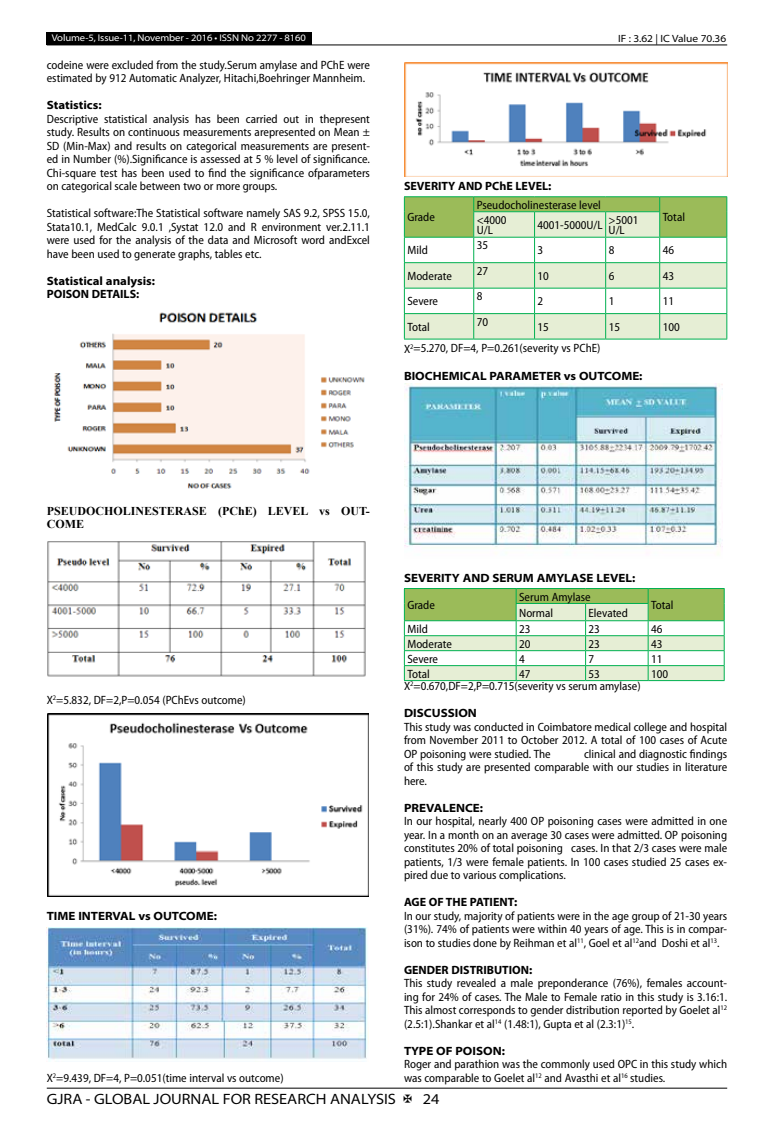
<style>
.page{position:relative;width:774px;height:1136px;background:#fff}
.page>*{position:absolute;margin:0;border:0;box-sizing:border-box;transform-origin:0 0}
.t1{font:semi-expanded 15px "Myriad Pro";color:#000}
.t2{font:semi-condensed 12px/13.5px "Myriad Pro";color:#000}
.t3{font:700 semi-expanded 12px "Myriad Pro";color:#000}
.t4{font:700 12px/13.5px "Times New Roman";color:#000}
.t5{font:700 12px "Myriad Pro";color:#000}
.t6{font:semi-expanded 10.5px "Myriad Pro";color:#000}
.t7{font:semi-expanded 9.75px "Myriad Pro";letter-spacing:-.01em;color:#fff}
.s1{font-stretch:semi-expanded}
.s2{font-weight:700;font-stretch:normal}
.s3{font-weight:700;font-stretch:semi-expanded}
</style>
<div class="page">
<hr style="left:47px;top:1087px;width:680px;height:1px;background:#000">
<div style="left:47px;top:32px;width:265px;height:13px;background:#000"></div>
<hr style="left:47px;top:45px;width:680px;height:1px;background:#000">
<img style="left:54px;top:312px;width:311px;height:177px">
<img style="left:47px;top:541px;width:319px;height:136px">
<img style="left:47px;top:713px;width:321px;height:182px">
<img style="left:47px;top:927px;width:320px;height:134px">
<img style="left:404px;top:63px;width:324px;height:114px">
<hr style="left:404px;top:196px;width:70px;height:1px;background:#00b050">
<hr style="left:474px;top:196px;width:60px;height:1px;background:#00b050">
<hr style="left:534px;top:196px;width:72px;height:1px;background:#00b050">
<hr style="left:606px;top:196px;width:54px;height:1px;background:#00b050">
<hr style="left:660px;top:196px;width:67px;height:1px;background:#00b050">
<svg style="left:404px;top:197px;width:323px;height:141px"></svg>
<hr style="left:404px;top:338px;width:70px;height:1px;background:#00b050">
<hr style="left:474px;top:338px;width:60px;height:1px;background:#00b050">
<hr style="left:534px;top:338px;width:72px;height:1px;background:#00b050">
<hr style="left:606px;top:338px;width:54px;height:1px;background:#00b050">
<hr style="left:660px;top:338px;width:67px;height:1px;background:#00b050">
<img style="left:404px;top:383px;width:319px;height:172px">
<svg style="left:404px;top:588px;width:321px;height:92px"></svg>
<hr style="left:404px;top:680px;width:112px;height:1px;background:#00b050">
<hr style="left:516px;top:680px;width:69px;height:1px;background:#00b050">
<hr style="left:585px;top:680px;width:63px;height:1px;background:#00b050">
<hr style="left:648px;top:680px;width:76px;height:1px;background:#00b050">
<p class="t7" style="left:52px;top:32px;width:256px">Volume-5, Issue-11, November - 2016 • ISSN No 2277 - 8160</p>
<p class="t6" style="left:618px;top:32px;width:110px">IF : 3.62 | IC Value 70.36</p>
<p class="t2" style="left:47px;top:58px;width:325px">codeine were excluded from the study.Serum amylase and PChE were estimated by 912 Automatic Analyzer, Hitachi,Boehringer Mannheim.</p>
<p class="t3" style="left:47px;top:98px;width:56px">Statistics:</p>
<p class="t2" style="left:47px;top:112px;width:325px;text-align:justify">Descriptive statistical analysis has been carried out in thepresent study. Results on continuous measurements arepresented on Mean ± SD (Min-Max) and results on categorical measurements are present&shy;ed in Number (%).Significance is assessed at 5 % level of significance.<br>Chi-square test has been used to find the significance ofparameters on categorical scale between two or more groups.</p>
<p class="t2" style="left:47px;top:207px;width:325px;text-align:justify">Statistical software:The Statistical software namely SAS 9.2, SPSS 15.0, Stata10.1, MedCalc 9.0.1 ,Systat 12.0 and R environment ver.2.11.1 were used for the analysis of the data and Microsoft word andExcel have been used to generate graphs, tables etc.</p>
<p class="t3" style="left:47px;top:274px;width:110px">Statistical analysis:</p>
<p class="t5" style="left:47px;top:288px;width:94px">POISON DETAILS:</p>
<p class="t5" style="left:404px;top:180px;width:149px">SEVERITY AND PChE LEVEL<span class="s1">:</span></p>
<p class="t2" style="left:407px;top:211px;width:29px">Grade</p>
<p class="t2" style="left:477px;top:197px;width:126px;line-height:15px">Pseudocholinesterase level &lt;4000</p>
<p class="t2" style="left:663px;top:211px;width:24px">Total</p>
<p class="t2" style="left:537px;top:218px;width:103px">4001-5000U/L &gt;5001</p>
<p class="t2" style="left:609px;top:224px;width:18px">U/L</p>
<p class="t2" style="left:477px;top:224px;width:18px">U/L</p>
<p class="t2" style="left:477px;top:239px;width:13px">35</p>
<p class="t2" style="left:407px;top:244px;width:22px">Mild</p>
<p class="t2" style="left:537px;top:244px;width:7px">3</p>
<p class="t2" style="left:609px;top:244px;width:7px">8</p>
<p class="t2" style="left:663px;top:244px;width:13px">46</p>
<p class="t2" style="left:477px;top:264px;width:13px">27</p>
<p class="t2" style="left:407px;top:269px;width:46px">Moderate</p>
<p class="t2" style="left:537px;top:269px;width:13px">10</p>
<p class="t2" style="left:609px;top:269px;width:7px">6</p>
<p class="t2" style="left:663px;top:269px;width:13px">43</p>
<p class="t2" style="left:477px;top:289px;width:7px">8</p>
<p class="t2" style="left:407px;top:295px;width:32px">Severe</p>
<p class="t2" style="left:537px;top:295px;width:7px">2</p>
<p class="t2" style="left:609px;top:295px;width:7px">1</p>
<p class="t2" style="left:663px;top:295px;width:13px">11</p>
<p class="t2" style="left:477px;top:315px;width:13px">70</p>
<p class="t2" style="left:407px;top:320px;width:24px">Total</p>
<p class="t2" style="left:538px;top:320px;width:13px">15</p>
<p class="t2" style="left:609px;top:320px;width:13px">15</p>
<p class="t2" style="left:663px;top:320px;width:19px">100</p>
<p class="t2" style="left:404px;top:342px;width:198px">X<sup>2</sup>=5.270, DF=4, P=0.261(severity vs PChE)</p>
<p class="t3" style="left:404px;top:368px;width:240px">BIOCHEMICAL PARAMETER vs OUTCOME:</p>
<p class="t4" style="left:47px;top:503px;width:325px">PSEUDOCHOLINESTERASE (PChE) LEVEL vs OUT-<br>COME</p>
<p class="t2" style="left:47px;top:693px;width:201px">X<sup>2</sup>=5.832, DF=2,P=0.054 (PChEvs outcome)</p>
<p class="t3" style="left:47px;top:908px;width:172px">TIME INTERVAL vs OUTCOME:</p>
<p class="t2" style="left:47px;top:1071px;width:238px">X<sup>2</sup>=9.439, DF=4, P=0.051(time interval vs outcome)</p>
<p class="t3" style="left:404px;top:571px;width:233px">SEVERITY AND SERUM AMYLASE LEVEL:</p>
<p class="t2" style="left:407px;top:598px;width:29px">Grade</p>
<p class="t2" style="left:519px;top:590px;width:73px">Serum Amylase</p>
<p class="t2" style="left:519px;top:606px;width:36px">Normal</p>
<p class="t2" style="left:588px;top:606px;width:41px">Elevated</p>
<p class="t2" style="left:651px;top:598px;width:24px">Total</p>
<p class="t2" style="left:407px;top:622px;width:22px">Mild</p>
<p class="t2" style="left:519px;top:622px;width:13px">23</p>
<p class="t2" style="left:588px;top:622px;width:13px">23</p>
<p class="t2" style="left:651px;top:622px;width:13px">46</p>
<p class="t2" style="left:407px;top:637px;width:46px">Moderate</p>
<p class="t2" style="left:519px;top:637px;width:13px">20</p>
<p class="t2" style="left:589px;top:637px;width:13px">23</p>
<p class="t2" style="left:651px;top:637px;width:13px">43</p>
<p class="t2" style="left:407px;top:652px;width:32px">Severe</p>
<p class="t2" style="left:519px;top:652px;width:7px">4</p>
<p class="t2" style="left:589px;top:652px;width:7px">7</p>
<p class="t2" style="left:651px;top:652px;width:13px">11</p>
<p class="t2" style="left:407px;top:667px;width:24px">Total</p>
<p class="t2" style="left:519px;top:667px;width:13px">47</p>
<p class="t2" style="left:589px;top:667px;width:13px">53</p>
<p class="t2" style="left:651px;top:667px;width:19px">100</p>
<p class="t2" style="left:404px;top:679px;width:238px">X<sup>2</sup>=0.670,DF=2,P=0.715(severity vs serum amylase)</p>
<p class="t3" style="left:404px;top:706px;width:74px">DISCUSSION</p>
<p class="t2" style="left:404px;top:720px;width:325px;text-align:justify">This study was conducted in Coimbatore medical college and hospital from November 2011 to October 2012. A total of 100 cases of Acute OP poisoning were studied. The</p>
<p class="t2" style="left:404px;top:747px;width:325px;text-align:justify;text-indent:180px">clinical and diagnostic findings of this study are presented comparable with our studies in literature here.</p>
<p class="t3" style="left:404px;top:800px;width:81px">PREVALENCE:</p>
<p class="t2" style="left:404px;top:814px;width:325px;text-align:justify">In our hospital, nearly 400 OP poisoning cases were admitted in one year. In a month on an average 30 cases were admitted. OP poisoning constitutes 20% of total poisoning cases. In that 2/3 cases were male patients, 1/3 were female patients. In 100 cases studied 25 cases ex&shy;pired due to various complications.</p>
<p class="t2" style="left:404px;top:895px;width:325px"><span class="s2">AGE OF THE PATIENT</span><span class="s3">:<br></span>In our study, majority of patients were in the age group of 21-30 years (31%). 74% of patients were within 40 years of age. This is in compar&shy;ison to studies done by Reihman et al<sup>11</sup>, Goel et al<sup>12</sup>and Doshi et al<sup>13</sup>.</p>
<p class="t2" style="left:404px;top:963px;width:325px"><span class="s2">GENDER DISTRIBUTION</span><span class="s3">:<br></span>This study revealed a male preponderance (76%), females account&shy;ing for 24% of cases. The Male to Female ratio in this study is 3.16:1.<br>This almost corresponds to gender distribution reported by Goelet al<sup>12 </sup>(2.5:1).Shankar et al<sup>14</sup> (1.48:1), Gupta et al (2.3:1)<sup>15</sup>.</p>
<p class="t3" style="left:404px;top:1043px;width:102px">TYPE OF POISON:</p>
<p class="t2" style="left:404px;top:1057px;width:325px">Roger and parathion was the commonly used OPC in this study which was comparable to Goelet al<sup>12</sup> and Avasthi et al<sup>16</sup> studies.</p>
<p class="t1" style="left:47px;top:1090px;width:351px">GJRA - GLOBAL JOURNAL FOR RESEARCH ANALYSIS</p>
<p class="t1" style="left:423px;top:1090px;width:18px">24</p>
</div>
